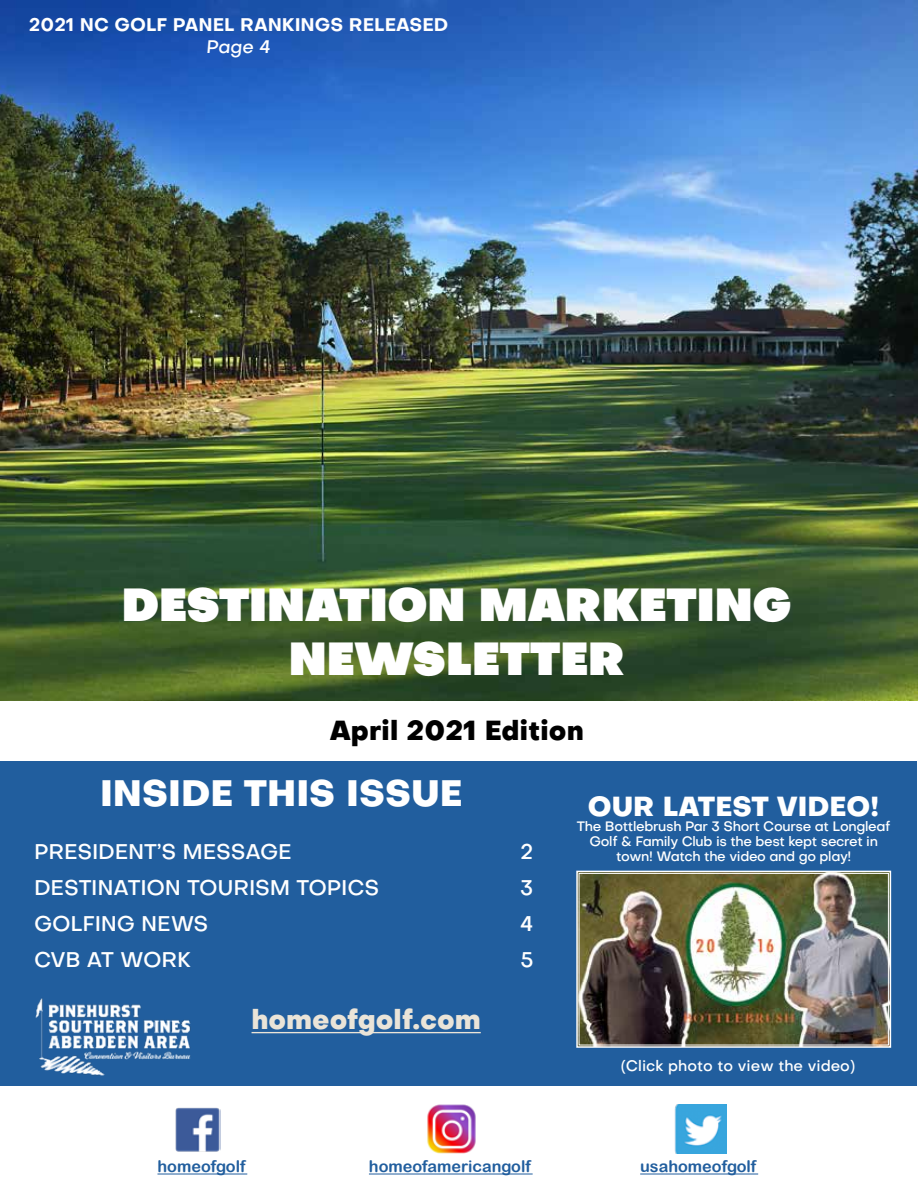
<style>
.page{position:relative;width:918px;height:1188px;background:#fff}
.page>*{position:absolute;margin:0;border:0;box-sizing:border-box;transform-origin:0 0}
.t1{font:45px/54px "Objectivity Super";color:#fff;text-align:center}
.t2{font:800 36px "Objectivity";color:#fff}
.t3{font:800 27px "Objectivity";color:#000}
.t4{font:800 27px "Objectivity";color:#fff}
.t5{font:800 27px "Objectivity";color:#eae4d8}
.t6{font:500 21px "Objectivity";letter-spacing:-.01em;color:#fff}
.t7{font:700 18px "Objectivity";color:#fff}
.t8{font:italic 500 18px "Objectivity";color:#fff}
.t9{font:16.2px "Arial Rounded MT Bold";color:#215e9e}
.t10{font:500 15px "Objectivity";color:#fff}
.t11{font:500 13.5px/15px "Objectivity";letter-spacing:-.025em;color:#fff;text-align:center}
</style>
<div class="page">
<img style="left:0;top:0;width:918px;height:700px">
<div style="left:1px;top:762px;width:916px;height:324px;background:#215e9e"></div>
<img style="left:175px;top:1107px;width:45px;height:45px">
<img style="left:427px;top:1104px;width:49px;height:49px">
<img style="left:674px;top:1104px;width:53px;height:49px">
<hr style="left:157px;top:1174px;width:90px;height:1px;background:#215e9e">
<hr style="left:369px;top:1174px;width:164px;height:1px;background:#215e9e">
<hr style="left:640px;top:1174px;width:118px;height:1px;background:#215e9e">
<img style="left:576px;top:870px;width:316px;height:178px">
<div style="left:579px;top:873px;width:310px;height:172px;border:1px solid #fff"></div>
<img style="left:35px;top:998px;width:156px;height:78px">
<hr style="left:252px;top:1032px;width:229px;height:1px;background:#eae4d8">
<h3 class="t7" style="left:29px;top:12px;width:421px">2021 NC GOLF PANEL RANKINGS RELEASED</h3>
<h3 class="t8" style="left:206px;top:34px;width:66px">Page 4</h3>
<h1 class="t1" style="left:122px;top:577px;width:671px">DESTINATION MARKETING<br>NEWSLETTER</h1>
<h3 class="t3" style="left:330px;top:710px;width:255px">April 2021 Edition</h3>
<h2 class="t2" style="left:100px;top:766px;width:364px">INSIDE THIS ISSUE</h2>
<h3 class="t4" style="left:588px;top:786px;width:293px">OUR LATEST VIDEO!</h3>
<p class="t11" style="left:577px;top:818px;width:315px">The Bottlebrush Par 3 Short Course at Longleaf<br>Golf &amp; Family Club is the best kept secret in</p>
<h3 class="t6" style="left:34px;top:837px;width:259px">PRESIDENT’S MESSAGE</h3>
<h3 class="t6" style="left:520px;top:837px;width:15px">2</h3>
<p class="t11" style="left:616px;top:848px;width:237px">town! Watch the video and go play!</p>
<h3 class="t6" style="left:34px;top:873px;width:347px">DESTINATION TOURISM TOPICS</h3>
<h3 class="t6" style="left:520px;top:873px;width:15px">3</h3>
<h3 class="t6" style="left:34px;top:909px;width:176px">GOLFING NEWS</h3>
<h3 class="t6" style="left:520px;top:909px;width:15px">4</h3>
<h3 class="t6" style="left:34px;top:945px;width:158px">CVB AT WORK</h3>
<h3 class="t6" style="left:520px;top:945px;width:15px">5</h3>
<h3 class="t5" style="left:252px;top:999px;width:231px">homeofgolf.com</h3>
<p class="t10" style="left:621px;top:1055px;width:236px">(Click photo to view the video)</p>
<p class="t9" style="left:157px;top:1157px;width:90px">homeofgolf</p>
<p class="t9" style="left:369px;top:1157px;width:163px">homeofamericangolf</p>
<p class="t9" style="left:640px;top:1157px;width:118px">usahomeofgolf</p>
</div>
